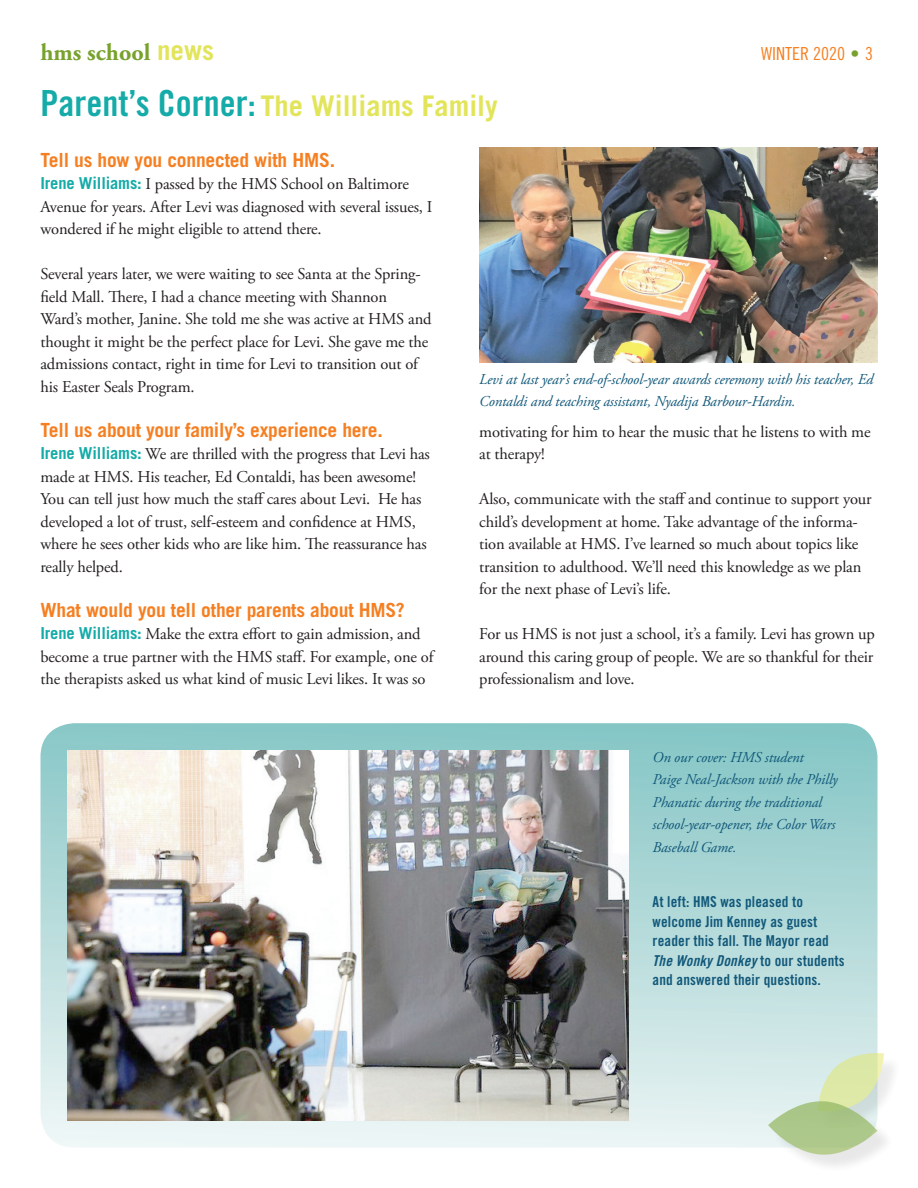
<style>
.page{position:relative;width:918px;height:1188px;background:#fff}
.page>*{position:absolute;margin:0;border:0;box-sizing:border-box;transform-origin:0 0}
.t1{font:700 28.5px "Trade Gothic";color:#e2e55a}
.t2{font:700 24px "Adobe Garamond Pro";color:#78a22d}
.t3{font:700 19.5px "Trade Gothic";letter-spacing:-.01em;color:#f57f21}
.t4{font:18px "Trade Gothic Cond Eighteen";color:#f57f21}
.t5{font:16.5px/22.5px "Adobe Garamond Pro";letter-spacing:-.01em;color:#231f20}
.t6{font:italic 15px/22.5px "Adobe Garamond Pro";letter-spacing:-.01em;color:#11587a}
.t7{font:15px/19.5px "Trade Gothic Bold Cond Twenty";letter-spacing:.01em;color:#11587a}
.t8{font:15px "Trade Gothic Bold Cond Twenty Obl";letter-spacing:.01em;color:#11587a}
.s1{font-family:"Trade Gothic";font-size:27px;color:#e2e55a}
.s2{color:#78a22d}
.s3{font-family:"Trade Gothic Bold Cond Twenty";font-weight:400;font-size:36px;color:#15aba8}
.s4{font-family:"Trade Gothic";font-weight:700;color:#15aba8}
.s5{font-family:"Trade Gothic Bold Cond Twenty"}
</style>
<div class="page">
<svg style="left:40px;top:723px;width:838px;height:425px;background:#b5dbda"></svg>
<img style="left:67px;top:751px;width:562px;height:369px">
<img style="left:479px;top:148px;width:399px;height:214px">
<div style="left:820px;top:1055px;width:82px;height:74px;background:#231f20;opacity:.2"></div>
<div style="left:770px;top:1103px;width:123px;height:70px;background:#231f20;opacity:.2"></div>
<svg style="left:768px;top:1050px;width:116px;height:106px;background:#cedfbf"></svg>
<h2 class="t2" style="left:40px;top:39px;width:175px">hms school <span class="s1">news</span></h2>
<p class="t4" style="left:761px;top:43px;width:113px">WINTER 2020 <span class="s2">•</span> 3</p>
<h1 class="t1" style="left:40px;top:88px;width:459px"><span class="s3">Parent’s Corner:</span> The Williams Family</h1>
<p class="t3" style="left:40px;top:148px;width:296px">Tell us how you connected with HMS.</p>
<p class="t5" style="left:40px;top:173px;width:393px"><span class="s4">Irene Williams:</span> I passed by the HMS School on Baltimore<br>Avenue for years. After Levi was diagnosed with several issues, I wondered if he might eligible to attend there.</p>
<p class="t5" style="left:40px;top:263px;width:393px">Several years later, we were waiting to see Santa at the Spring&shy;field Mall. There, I had a chance meeting with Shannon Ward’s mother, Janine. She told me she was active at HMS and thought it might be the perfect place for Levi. She gave me the admissions contact, right in time for Levi to transition out of his Easter Seals Program.</p>
<p class="t3" style="left:40px;top:418px;width:344px">Tell us about your family’s experience here.</p>
<p class="t5" style="left:40px;top:443px;width:391px"><span class="s4">Irene Williams:</span> We are thrilled with the progress that Levi has made at HMS. His teacher, Ed Contaldi, has been awesome!<br>You can tell just how much the staff cares about Levi. He has developed a lot of trust, self-esteem and confidence at HMS, where he sees other kids who are like him. The reassurance has really helped.</p>
<p class="t3" style="left:40px;top:598px;width:366px">What would you tell other parents about HMS?</p>
<p class="t5" style="left:40px;top:623px;width:395px"><span class="s4">Irene Williams:</span> Make the extra effort to gain admission, and become a true partner with the HMS staff. For example, one of the therapists asked us what kind of music Levi likes. It was so</p>
<p class="t6" style="left:479px;top:368px;width:395px">Levi at last year’s end-of-school-year awards ceremony with his teacher, Ed<br>Contaldi and teaching assistant, Nyadija Barbour-Hardin.</p>
<p class="t5" style="left:479px;top:421px;width:393px">motivating for him to hear the music that he listens to with me at therapy!</p>
<p class="t5" style="left:479px;top:488px;width:394px">Also, communicate with the staff and continue to support your child’s development at home. Take advantage of the informa&shy;tion available at HMS. I’ve learned so much about topics like transition to adulthood. We’ll need this knowledge as we plan for the next phase of Levi’s life.</p>
<p class="t5" style="left:479px;top:623px;width:397px;text-align:justify">For us HMS is not just a school, it’s a family. Levi has grown up around this caring group of people. We are so thankful for their professionalism and love.</p>
<p class="t6" style="left:653px;top:746px;width:187px">On our cover: HMS student<br>Paige Neal-Jackson with the Philly<br>Phanatic during the traditional school-year-opener, the Color Wars<br>Baseball Game.</p>
<p class="t7" style="left:653px;top:892px;width:178px">At left: HMS was pleased to welcome Jim Kenney as guest reader this fall. The Mayor read</p>
<p class="t8" style="left:653px;top:951px;width:194px">The Wonky Donkey <span class="s5">to our students</span></p>
<p class="t7" style="left:653px;top:970px;width:170px">and answered their questions.</p>
</div>
